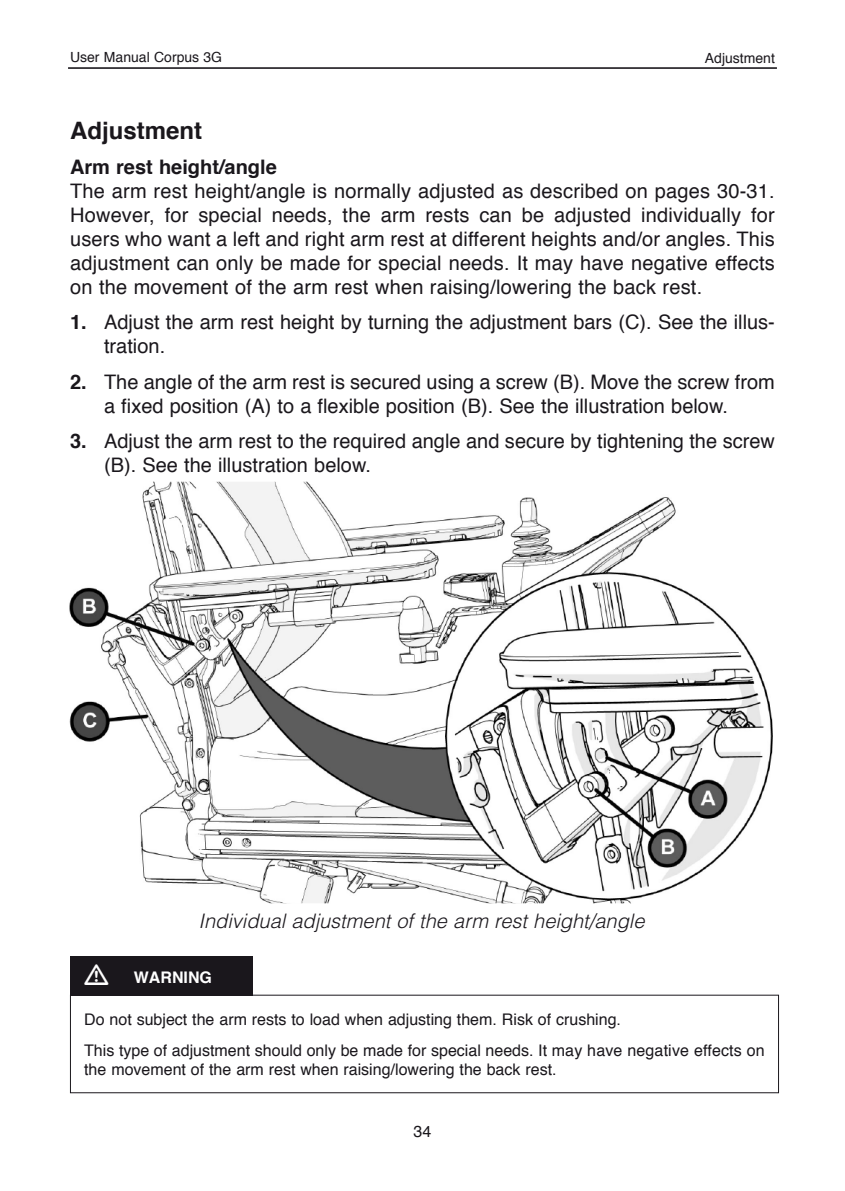
<style>
.page{position:relative;width:845px;height:1191px;background:#fff}
.page>*{position:absolute;margin:0;border:0;box-sizing:border-box;transform-origin:0 0}
.t1{font:700 24px "Helvetica";color:#1a171c}
.t2{font:20px/24px "Helvetica";color:#1a171c}
.t3{font:italic 300 20px "Helvetica";color:#1a171c}
.t4{font:700 20px "Helvetica";color:#1a171c}
.t5{font:16px/30.6px "Helvetica";color:#1a171c}
.t6{font:700 16px "Helvetica";color:#fff}
.t7{font:14px "Helvetica";color:#1a171c}
.s1{font-weight:700}
</style>
<div class="page">
<hr style="left:68px;top:67px;width:709px;height:2px;background:#1a171c">
<img style="left:69px;top:482px;width:704px;height:421px">
<div style="left:70px;top:955px;width:183px;height:40px;background:#1a171c"></div>
<div style="left:70px;top:994px;width:709px;height:99px;border:1px solid #1a171c"></div>
<p class="t7" style="left:70px;top:46px;width:154px">User Manual Corpus 3G</p>
<p class="t7" style="left:705px;top:47px;width:72px">Adjustment</p>
<p class="t1" style="left:70px;top:111px;width:133px">Adjustment</p>
<p class="t4" style="left:70px;top:151px;width:208px">Arm rest height/angle</p>
<p class="t2" style="left:70px;top:179px;width:706px;text-align:justify">The arm rest height/angle is normally adjusted as described on pages 30-31.<br>However, for special needs, the arm rests can be adjusted individually for users who want a left and right arm rest at different heights and/or angles. This adjustment can only be made for special needs. It may have negative effects on the movement of the arm rest when raising/lowering the back rest.</p>
<p class="t2" style="left:104px;top:311px;width:672px;text-indent:-34px"><span class="s1">1.</span> Adjust the arm rest height by turning the adjustment bars (C). See the illus&shy;tration.</p>
<p class="t2" style="left:104px;top:370px;width:672px;text-indent:-34px"><span class="s1">2.</span> The angle of the arm rest is secured using a screw (B). Move the screw from a fixed position (A) to a flexible position (B). See the illustration below.</p>
<p class="t2" style="left:104px;top:429px;width:672px;text-indent:-34px"><span class="s1">3.</span> Adjust the arm rest to the required angle and secure by tightening the screw (B). See the illustration below.</p>
<p class="t3" style="left:199px;top:908px;width:447px">Individual adjustment of the arm rest height/angle</p>
<p class="t6" style="left:134px;top:964px;width:80px">WARNING</p>
<p class="t5" style="left:84px;top:1004px;width:682px">Do not subject the arm rests to load when adjusting them. Risk of crushing.<br>This type of adjustment should only be made for special needs. It may have negative effects on</p>
<p class="t5" style="left:84px;top:1054px;width:474px">the movement of the arm rest when raising/lowering the back rest.</p>
<p class="t5" style="left:413px;top:1116px;width:19px">34</p>
</div>
